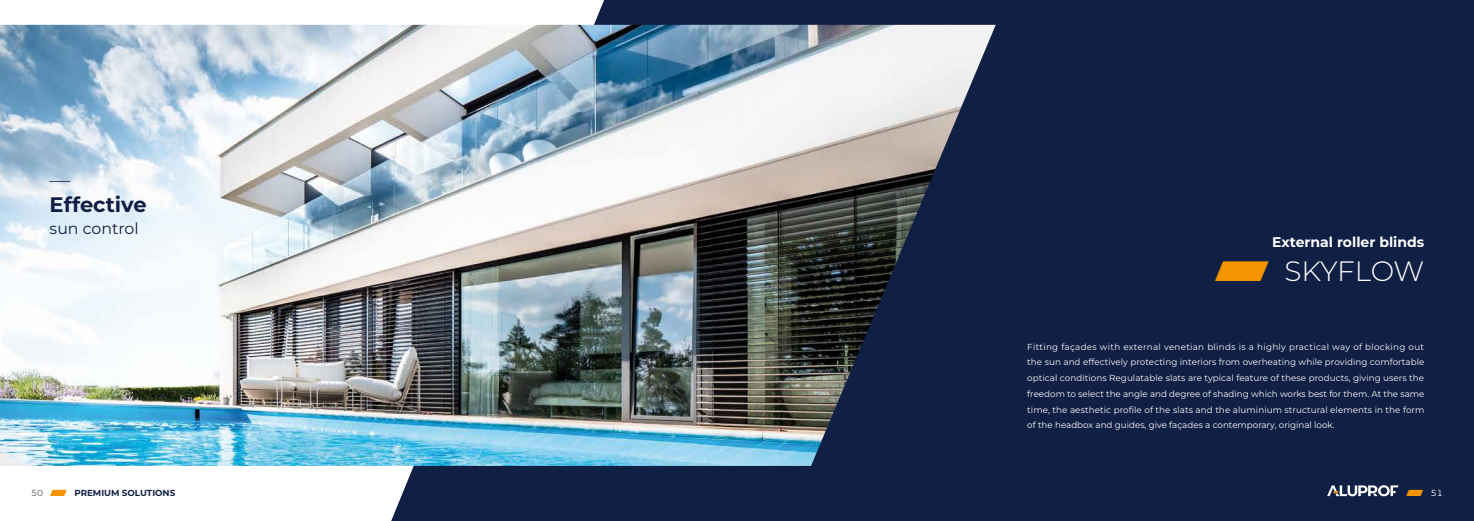
<style>
.page{position:relative;width:1474px;height:521px;background:#fff}
.page>*{position:absolute;margin:0;border:0;box-sizing:border-box;transform-origin:0 0}
.t1{font:300 28px "Aluprof Sans";letter-spacing:-.015em;color:#fff}
.t2{font:700 21px "Aluprof Sans";color:#101f44}
.t3{font:300 21px "Aluprof Sans";color:#101f44}
.t4{font:15.75px "Aluprof Sans";color:#101f44}
.t5{font:700 14px "Aluprof Sans";color:#fff}
.t6{font:8.75px/15.8px "Aluprof Sans";color:#fff;text-align:justify}
.t7{font:700 8.75px "Aluprof Sans";color:#101f44}
.s1{font-weight:700;color:#f39400}
.s2{font-weight:400;color:#58585a}
.s3{color:#f39400}
</style>
<div class="page">
<div style="left:391px;top:0;width:1082px;height:521px;background:#101f44"></div>
<img style="left:0;top:25px;width:995px;height:441px">
<svg style="left:1326px;top:485px;width:72px;height:11px"></svg>
<h2 class="t3" style="left:50px;top:165px;width:22px">―</h2>
<h2 class="t2" style="left:50px;top:189px;width:99px">Effective</h2>
<h3 class="t4" style="left:50px;top:217px;width:90px">sun control</h3>
<h3 class="t5" style="left:1272px;top:232px;width:154px">External roller blinds</h3>
<h1 class="t1" style="left:1214px;top:252px;width:211px"><span class="s1">⸠</span> SKYFLOW</h1>
<p class="t6" style="left:1027px;top:338px;width:399px">Fitting façades with external venetian blinds is a highly practical way of blocking out the sun and effectively protecting interiors from overheating while providing comfortable optical conditions Regulatable slats are typical feature of these products, giving users the freedom to select the angle and degree of shading which works best for them. At the same time, the aesthetic profile of the slats and the aluminium structural elements in the form of the headbox and guides, give façades a contemporary, original look.</p>
<p class="t7" style="left:31px;top:487px;width:146px"><span class="s2">50</span> <span class="s3">⸠</span> PREMIUM SOLUTIONS</p>
<p class="t6" style="left:1406px;top:485px;width:38px"><span class="s1">⸠</span> 51</p>
</div>
